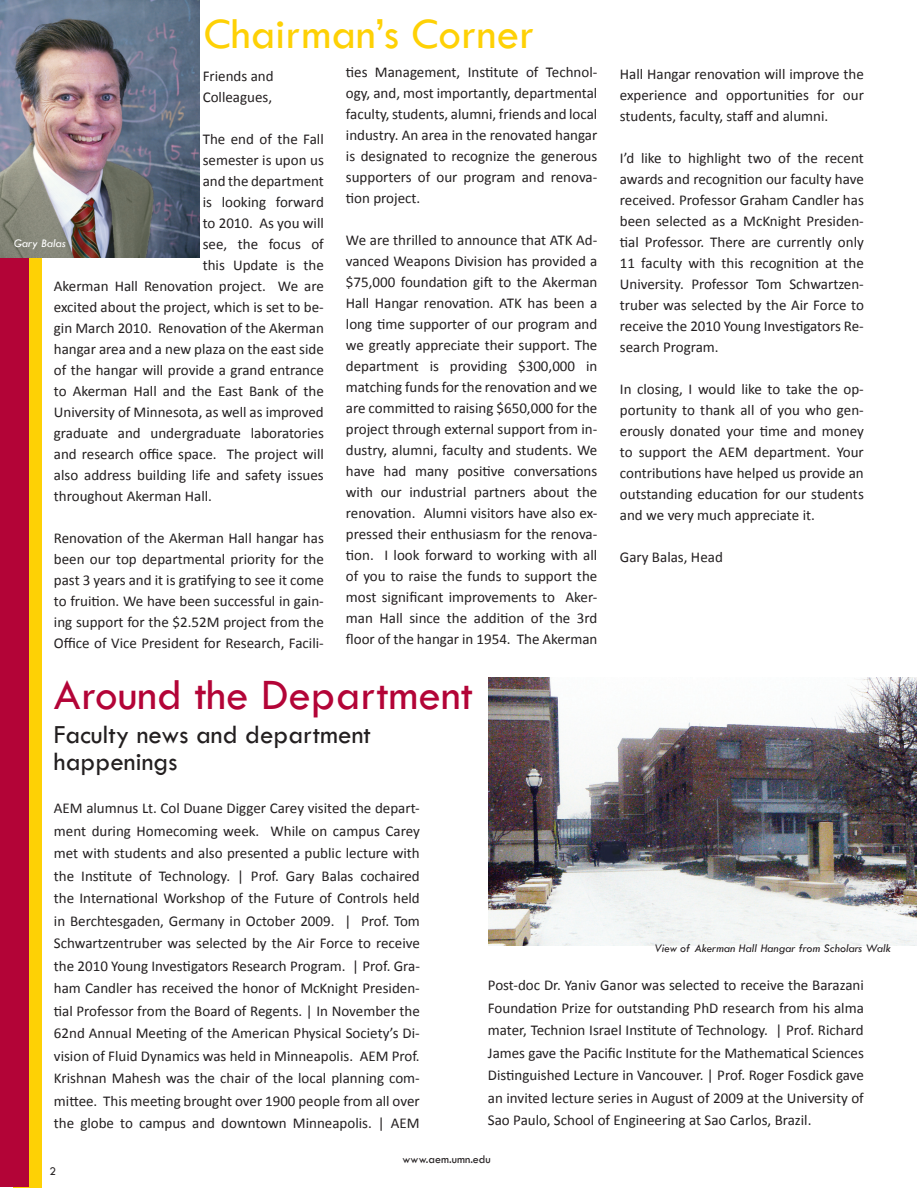
<style>
.page{position:relative;width:918px;height:1188px;background:#fff}
.page>*{position:absolute;margin:0;border:0;box-sizing:border-box;transform-origin:0 0}
.t1{font:45px "Tw Cen";color:#b30437}
.t2{font:45px "Tw Cen";color:#fed105}
.t3{font:27px/27px "Tw Cen";color:#231f20}
.t4{font:15px/21px "Calibri";color:#231f20;text-align:justify}
.t5{font:italic 12px "Tw Cen";color:#231f20}
.t6{font:12px "Tw Cen";color:#231f20}
.t7{font:italic 12px "Tw Cen";color:#fff}
</style>
<div class="page">
<img style="left:489px;top:678px;width:427px;height:268px">
<div style="left:13px;top:0;width:29px;height:1187px;background:#fed105"></div>
<div style="left:1px;top:1px;width:28px;height:1186px;background:#b30437"></div>
<img style="left:0;top:0;width:199px;height:258px">
<h1 class="t2" style="left:204px;top:9px;width:332px">Chairman’s Corner</h1>
<p class="t4" style="left:346px;top:63px;width:253px">ties Management, Institute of Technol&shy;ogy, and, most importantly, departmental faculty, students, alumni, friends and local industry. An area in the renovated hangar is designated to recognize the generous supporters of our program and renova&shy;tion project.</p>
<p class="t4" style="left:346px;top:231px;width:253px">We are thrilled to announce that ATK Ad&shy;vanced Weapons Division has provided a $75,000 foundation gift to the Akerman Hall Hangar renovation. ATK has been a long time supporter of our program and we greatly appreciate their support. The department is providing $300,000 in matching funds for the renovation and we are committed to raising $650,000 for the project through external support from in&shy;dustry, alumni, faculty and students. We have had many positive conversations with our industrial partners about the renovation. Alumni visitors have also ex&shy;pressed their enthusiasm for the renova&shy;tion. I look forward to working with all of you to raise the funds to support the most significant improvements to Aker&shy;man Hall since the addition of the 3rd floor of the hangar in 1954. The Akerman</p>
<p class="t4" style="left:203px;top:67px;width:72px">Friends and<br>Colleagues,</p>
<p class="t4" style="left:203px;top:130px;width:123px">The end of the Fall</p>
<p class="t4" style="left:203px;top:151px;width:123px">semester is upon us</p>
<p class="t4" style="left:203px;top:172px;width:123px">and the department</p>
<p class="t4" style="left:203px;top:193px;width:123px">is looking forward</p>
<p class="t4" style="left:203px;top:214px;width:123px">to 2010. As you will</p>
<p class="t4" style="left:203px;top:235px;width:123px">see, the focus of</p>
<p class="t4" style="left:203px;top:256px;width:123px">this Update is the</p>
<p class="t4" style="left:54px;top:277px;width:272px">Akerman Hall Renovation project. We are</p>
<p class="t4" style="left:54px;top:298px;width:271px">excited about the project, which is set to be-</p>
<p class="t4" style="left:54px;top:319px;width:271px">gin March 2010. Renovation of the Akerman</p>
<p class="t4" style="left:54px;top:340px;width:271px">hangar area and a new plaza on the east side</p>
<p class="t4" style="left:54px;top:361px;width:271px">of the hangar will provide a grand entrance</p>
<p class="t4" style="left:54px;top:382px;width:271px">to Akerman Hall and the East Bank of the</p>
<p class="t4" style="left:54px;top:403px;width:271px">University of Minnesota, as well as improved</p>
<p class="t4" style="left:54px;top:424px;width:271px">graduate and undergraduate laboratories</p>
<p class="t4" style="left:54px;top:445px;width:271px">and research office space. The project will</p>
<p class="t4" style="left:54px;top:466px;width:271px">also address building life and safety issues</p>
<p class="t4" style="left:54px;top:487px;width:160px">throughout Akerman Hall.</p>
<p class="t4" style="left:54px;top:529px;width:271px">Renovation of the Akerman Hall hangar has been our top departmental priority for the past 3 years and it is gratifying to see it come to fruition. We have been successful in gain&shy;ing support for the $2.52M project from the Office of Vice President for Research, Facili-</p>
<p class="t7" style="left:14px;top:237px;width:53px">Gary Balas</p>
<h1 class="t1" style="left:54px;top:671px;width:421px">Around the Department</h1>
<h2 class="t3" style="left:54px;top:721px;width:318px">Faculty news and department happenings</h2>
<p class="t4" style="left:620px;top:65px;width:245px">Hall Hangar renovation will improve the experience and opportunities for our students, faculty, staff and alumni.</p>
<p class="t4" style="left:620px;top:149px;width:246px">I’d like to highlight two of the recent awards and recognition our faculty have received. Professor Graham Candler has been selected as a McKnight Presiden&shy;tial Professor. There are currently only 11 faculty with this recognition at the University. Professor Tom Schwartzen&shy;truber was selected by the Air Force to receive the 2010 Young Investigators Re&shy;search Program.</p>
<p class="t4" style="left:620px;top:380px;width:245px">In closing, I would like to take the op&shy;portunity to thank all of you who gen&shy;erously donated your time and money to support the AEM department. Your contributions have helped us provide an outstanding education for our students and we very much appreciate it.</p>
<p class="t4" style="left:620px;top:548px;width:104px">Gary Balas, Head</p>
<p class="t4" style="left:54px;top:798px;width:368px;line-height:22.5px">AEM alumnus Lt. Col Duane Digger Carey visited the depart&shy;ment during Homecoming week. While on campus Carey met with students and also presented a public lecture with the Institute of Technology. | Prof. Gary Balas cochaired the International Workshop of the Future of Controls held in Berchtesgaden, Germany in October 2009. | Prof. Tom Schwartzentruber was selected by the Air Force to receive the 2010 Young Investigators Research Program. | Prof. Gra&shy;ham Candler has received the honor of McKnight Presiden&shy;tial Professor from the Board of Regents. | In November the 62nd Annual Meeting of the American Physical Society’s Di&shy;vision of Fluid Dynamics was held in Minneapolis. AEM Prof.<br>Krishnan Mahesh was the chair of the local planning com&shy;mittee. This meeting brought over 1900 people from all over the globe to campus and downtown Minneapolis. | AEM</p>
<p class="t5" style="left:655px;top:942px;width:238px">View of Akerman Hall Hangar from Scholars Walk</p>
<p class="t4" style="left:488px;top:975px;width:377px;line-height:22.5px">Post-doc Dr. Yaniv Ganor was selected to receive the Barazani Foundation Prize for outstanding PhD research from his alma mater, Technion Israel Institute of Technology. | Prof. Richard James gave the Pacific Institute for the Mathematical Sciences Distinguished Lecture in Vancouver. | Prof. Roger Fosdick gave an invited lecture series in August of 2009 at the University of Sao Paulo, School of Engineering at Sao Carlos, Brazil.</p>
<p class="t6" style="left:403px;top:1152px;width:90px">www.aem.umn.edu</p>
<p class="t6" style="left:49px;top:1165px;width:8px">2</p>
</div>
